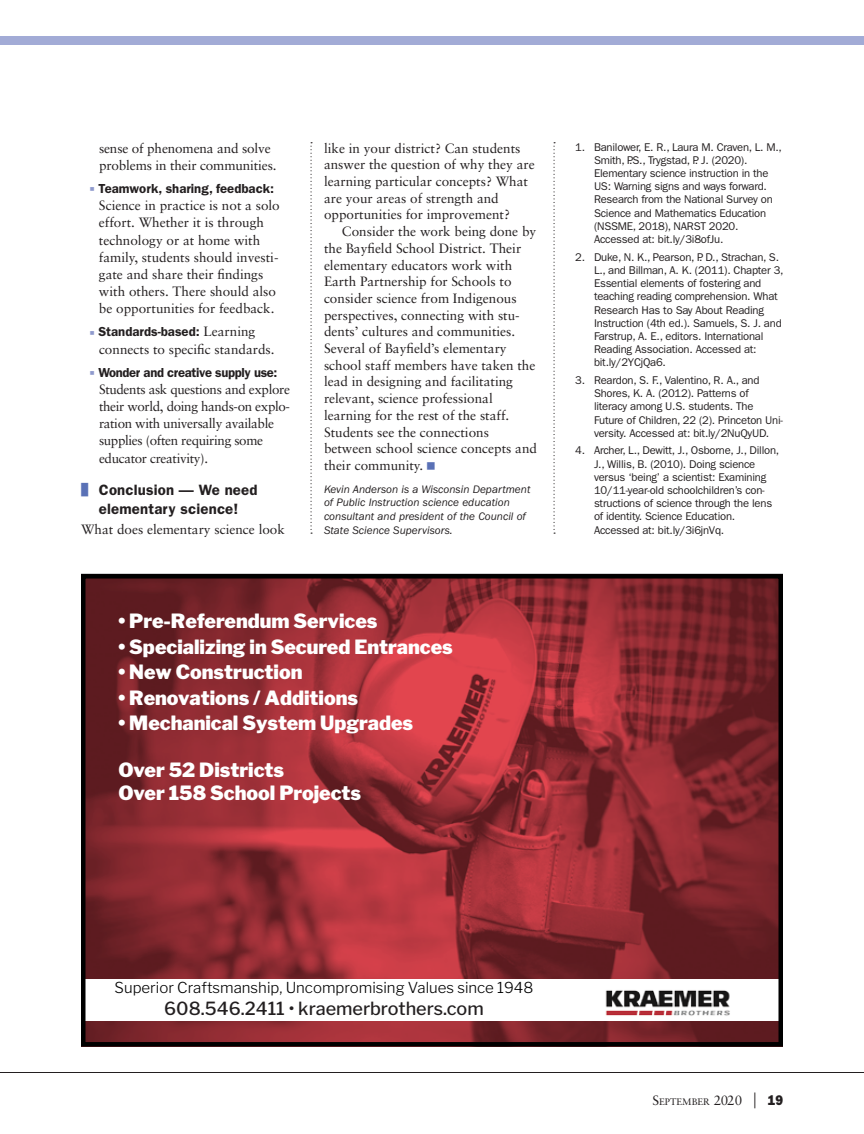
<style>
.page{position:relative;width:864px;height:1134px;background:#fff}
.page>*{position:absolute;margin:0;border:0;box-sizing:border-box;transform-origin:0 0}
.t1{font:900 19.5px/23.4px "Libre Franklin";color:#fff}
.t2{font:500 18px "Libre Franklin";color:#231f20}
.t3{font:300 15px "Libre Franklin";color:#000}
.t4{font:600 15px/18.8px "Franklin Gothic";letter-spacing:.01em;color:#231f20;text-align:center}
.t5{font:13.5px/16.6px "Sabon";color:#231f20}
.t6{font:13.5px/17.2px "Sabon";letter-spacing:-.025em;color:#231f20}
.t7{font:600 13.2px "Franklin Gothic";color:#231f20}
.t8{font:600 13.2px "Franklin Gothic";letter-spacing:-.025em;color:#231f20}
.t9{font:11.25px/13.2px "Franklin Gothic";letter-spacing:-.02em;color:#231f20}
.t10{font:italic 11.25px/13.6px "Franklin Gothic";color:#231f20}
.t11{font:9.45px "Sabon";color:#231f20}
.s1{font-family:"Universal Newswith Comm Pi";font-weight:400;font-size:15px;color:#8f9acd}
.s2{font-family:"Sabon";font-weight:400;font-size:13.5px}
.s3{font-weight:800;font-size:13.5px;color:#5a71b6}
.s4{font-family:"Universal Newswith Comm Pi";font-size:15px;color:#5a71b6}
.s5{font-size:13.5px}
.s6{font-size:20.25px}
.s7{font-family:"Franklin Gothic";font-weight:800;font-size:14.1px}
</style>
<div class="page">
<svg style="left:554px;top:142px;width:1px;height:392px"></svg>
<svg style="left:310px;top:142px;width:2px;height:392px"></svg>
<hr style="left:0;top:1072px;width:864px;height:1px;background:#231f20">
<div style="left:0;top:36px;width:864px;height:9px;background:#a2abd6"></div>
<svg style="left:86px;top:579px;width:692px;height:463px;background:#912c33"></svg>
<div style="left:81px;top:979px;width:702px;height:41px;background:#fff"></div>
<div style="left:81px;top:574px;width:702px;height:473px;border:4px solid #000"></div>
<img style="left:600px;top:990px;width:131px;height:33px">
<p class="t5" style="left:99px;top:139px;width:179px;line-height:17.2px">sense of phenomena and solve problems in their communities.</p>
<p class="t7" style="left:90px;top:181px;width:186px"><span class="s1">b</span> Teamwork, sharing, feedback:</p>
<p class="t5" style="left:99px;top:197px;width:182px;line-height:17.2px">Science in practice is not a solo effort. Whether it is through technology or at home with family, students should investi&shy;gate and share their findings with others. There should also be opportunities for feedback.</p>
<p class="t7" style="left:90px;top:324px;width:167px"><span class="s1">b</span> Standards-based: <span class="s2">Learning</span></p>
<p class="t5" style="left:99px;top:340px;width:177px">connects to specific standards.</p>
<p class="t8" style="left:90px;top:364px;width:189px"><span class="s1">b</span> Wonder and creative supply use:</p>
<p class="t6" style="left:99px;top:380px;width:193px">Students ask questions and explore their world, doing hands-on explo&shy;ration with universally available supplies (often requiring some educator creativity).</p>
<h3 class="t4" style="left:78px;top:480px;width:181px"><span class="s3">|</span> Conclusion — We need elementary science!</h3>
<p class="t5" style="left:81px;top:521px;width:205px">What does elementary science look</p>
<p class="t5" style="left:324px;top:139px;width:212px">like in your district? Can students answer the question of why they are learning particular concepts? What are your areas of strength and opportunities for improvement?</p>
<p class="t5" style="left:324px;top:223px;width:215px;text-indent:18px">Consider the work being done by the Bayfield School District. Their elementary educators work with<br>Earth Partnership for Schools to consider science from Indigenous perspectives, connecting with stu&shy;dents’ cultures and communities.<br>Several of Bayfield’s elementary school staff members have taken the lead in designing and facilitating relevant, science professional learning for the rest of the staff.<br>Students see the connections between school science concepts and their community. <span class="s4">n</span></p>
<p class="t10" style="left:324px;top:482px;width:208px">Kevin Anderson is a Wisconsin Department of Public Instruction science education consultant and president of the Council of State Science Supervisors.</p>
<h1 class="t1" style="left:118px;top:610px;width:261px">• Pre-Referendum Services</h1>
<h1 class="t1" style="left:118px;top:635px;width:336px">• Specializing in Secured Entrances</h1>
<h1 class="t1" style="left:118px;top:661px;width:186px">• New Construction</h1>
<h1 class="t1" style="left:118px;top:686px;width:241px">• Renovations / Additions</h1>
<h1 class="t1" style="left:118px;top:712px;width:296px">• Mechanical System Upgrades</h1>
<h1 class="t1" style="left:118px;top:758px;width:244px">Over 52 Districts<br>Over 158 School Projects</h1>
<p class="t9" style="left:594px;top:140px;width:189px;text-indent:-19px">1. Banilower, E. R., Laura M. Craven, L. M., Smith, P.S., Trygstad, P. J. (2020).<br>Elementary science instruction in the US: Warning signs and ways forward.<br>Research from the National Survey on Science and Mathematics Education (NSSME, 2018), NARST 2020.<br>Accessed at: bit.ly/3i8ofJu.</p>
<p class="t9" style="left:594px;top:250px;width:191px;text-indent:-19px">2. Duke, N. K., Pearson, P. D., Strachan, S.<br>L., and Billman, A. K. (2011). Chapter 3, Essential elements of fostering and teaching reading comprehension. What Research Has to Say About Reading Instruction (4th ed.). Samuels, S. J. and Farstrup, A. E., editors. International Reading Association. Accessed at: bit.ly/2YCjQa6.</p>
<p class="t9" style="left:594px;top:374px;width:190px;text-indent:-19px">3. Reardon, S. F., Valentino, R. A., and Shores, K. A. (2012). Patterns of literacy among U.S. students. The Future of Children, 22 (2). Princeton Uni&shy;versity. Accessed at: bit.ly/2NuQyUD.</p>
<p class="t9" style="left:594px;top:444px;width:187px;text-indent:-19px">4. Archer, L., Dewitt, J., Osborne, J., Dillon, J., Willis, B. (2010). Doing science versus ‘being’ a scientist: Examining 10/11-year-old schoolchildren’s con&shy;structions of science through the lens of identity. Science Education.<br>Accessed at: bit.ly/3i6jnVq.</p>
<h3 class="t3" style="left:115px;top:979px;width:420px">Superior Craftsmanship, Uncompromising Values since 1948</h3>
<h2 class="t2" style="left:164px;top:998px;width:321px">608.546.2411 • kraemerbrothers.com</h2>
<p class="t11" style="left:652px;top:1097px;width:132px"><span class="s5">S</span>EPTEMBER <span class="s5">2020</span> <span class="s6">|</span> <span class="s7">19</span></p>
</div>
